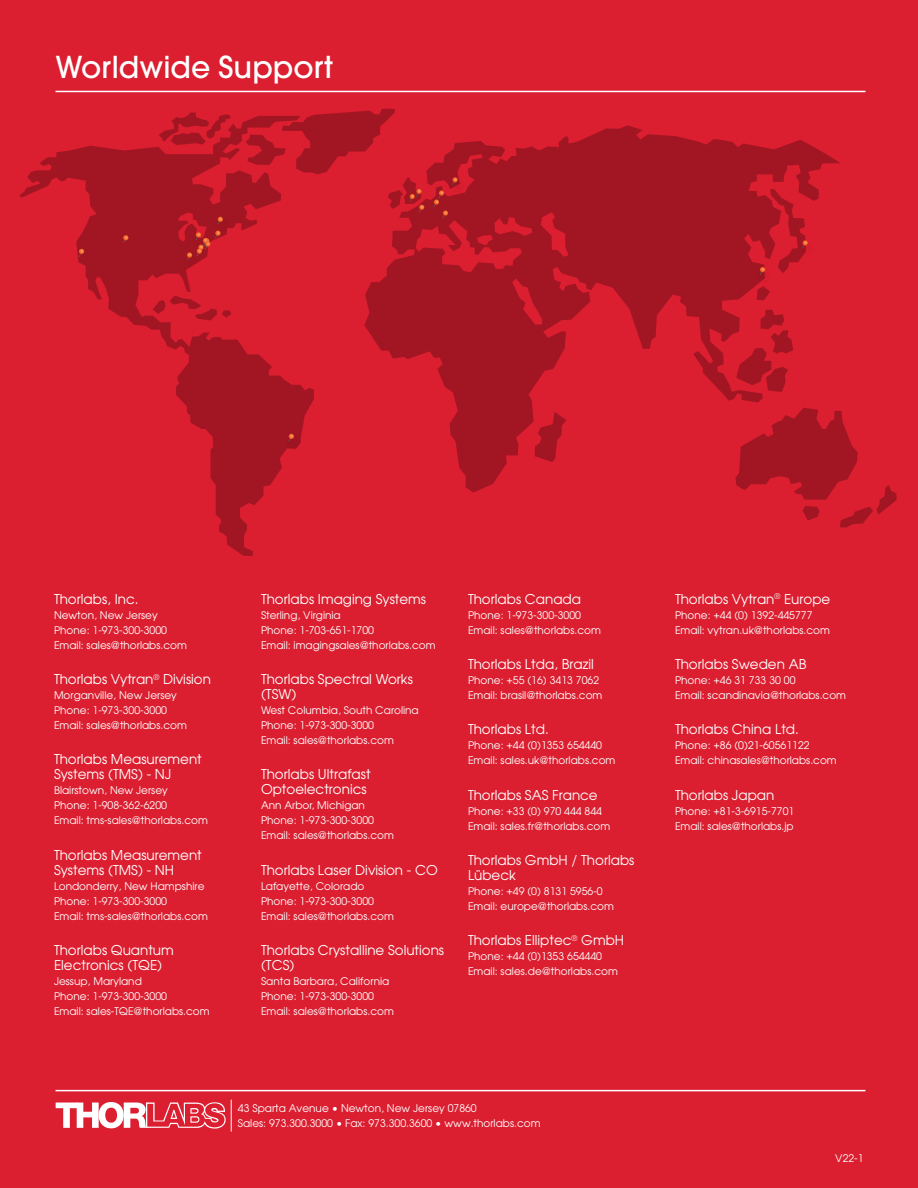
<style>
.page{position:relative;width:918px;height:1188px;background:#db1e30}
.page>*{position:absolute;margin:0;border:0;box-sizing:border-box;transform-origin:0 0}
.t1{font:500 30px "Avant Garde";color:#fff}
.t2{font:13.5px/15px "Avant Garde";color:#fff}
.t3{font:10.5px/15px "Avant Garde";color:#fff}
</style>
<div class="page">
<hr style="left:56px;top:1090px;width:810px;height:1px;background:#fff">
<hr style="left:56px;top:91px;width:810px;height:1px;background:#fff">
<svg style="left:19px;top:116px;width:293px;height:440px"></svg>
<svg style="left:795px;top:411px;width:102px;height:117px"></svg>
<svg style="left:364px;top:125px;width:476px;height:368px;fill:#a51623"></svg>
<svg style="left:159px;top:113px;width:71px;height:32px"></svg>
<svg style="left:123px;top:235px;width:5px;height:8px"></svg>
<svg style="left:78px;top:249px;width:6px;height:8px"></svg>
<img style="left:135px;top:207px;width:112px;height:108px">
<img style="left:750px;top:196px;width:90px;height:107px">
<svg style="left:759px;top:189px;width:49px;height:34px"></svg>
<img style="left:707px;top:223px;width:113px;height:108px">
<img style="left:401px;top:132px;width:112px;height:107px">
<img style="left:143px;top:187px;width:113px;height:108px">
<img style="left:165px;top:171px;width:113px;height:108px">
<img style="left:236px;top:389px;width:78px;height:108px">
<svg style="left:246px;top:109px;width:178px;height:104px"></svg>
<svg style="left:433px;top:177px;width:25px;height:41px"></svg>
<svg style="left:186px;top:231px;width:35px;height:29px"></svg>
<svg style="left:56px;top:1102px;width:170px;height:27px"></svg>
<hr style="left:231px;top:1100px;width:1px;height:32px;background:#fff">
<h1 class="t1" style="left:56px;top:48px;width:279px">Worldwide Support</h1>
<p class="t2" style="left:54px;top:591px;width:86px">Thorlabs, Inc.</p>
<p class="t3" style="left:54px;top:607px;width:134px">Newton, New Jersey<br>Phone: 1-973-300-3000<br>Email: sales@thorlabs.com</p>
<p class="t2" style="left:54px;top:671px;width:159px">Thorlabs Vytran<sup>®</sup> Division</p>
<p class="t3" style="left:54px;top:688px;width:134px">Morganville, New Jersey<br>Phone: 1-973-300-3000<br>Email: sales@thorlabs.com</p>
<p class="t2" style="left:54px;top:752px;width:149px">Thorlabs Measurement<br>Systems (TMS) - NJ</p>
<p class="t3" style="left:54px;top:783px;width:155px">Blairstown, New Jersey<br>Phone: 1-908-362-6200<br>Email: tms-sales@thorlabs.com</p>
<p class="t2" style="left:54px;top:847px;width:149px">Thorlabs Measurement<br>Systems (TMS) - NH</p>
<p class="t3" style="left:54px;top:878px;width:155px">Londonderry, New Hampshire<br>Phone: 1-973-300-3000<br>Email: tms-sales@thorlabs.com</p>
<p class="t2" style="left:54px;top:942px;width:121px">Thorlabs Quantum<br>Electronics (TQE)</p>
<p class="t3" style="left:54px;top:973px;width:157px">Jessup, Maryland<br>Phone: 1-973-300-3000<br>Email: sales-TQE@thorlabs.com</p>
<p class="t2" style="left:261px;top:591px;width:167px">Thorlabs Imaging Systems</p>
<p class="t3" style="left:261px;top:607px;width:176px">Sterling, Virginia<br>Phone: 1-703-651-1700<br>Email: imagingsales@thorlabs.com</p>
<p class="t2" style="left:261px;top:671px;width:153px">Thorlabs Spectral Works (TSW)</p>
<p class="t3" style="left:261px;top:703px;width:159px">West Columbia, South Carolina<br>Phone: 1-973-300-3000<br>Email: sales@thorlabs.com</p>
<p class="t2" style="left:261px;top:767px;width:111px">Thorlabs Ultrafast<br>Optoelectronics</p>
<p class="t3" style="left:261px;top:798px;width:134px">Ann Arbor, Michigan<br>Phone: 1-973-300-3000<br>Email: sales@thorlabs.com</p>
<p class="t2" style="left:261px;top:862px;width:178px">Thorlabs Laser Division - CO</p>
<p class="t3" style="left:261px;top:878px;width:134px">Lafayette, Colorado<br>Phone: 1-973-300-3000<br>Email: sales@thorlabs.com</p>
<p class="t2" style="left:261px;top:942px;width:185px">Thorlabs Crystalline Solutions (TCS)</p>
<p class="t3" style="left:261px;top:973px;width:134px">Santa Barbara, California<br>Phone: 1-973-300-3000<br>Email: sales@thorlabs.com</p>
<p class="t2" style="left:468px;top:591px;width:115px">Thorlabs Canada</p>
<p class="t3" style="left:468px;top:607px;width:134px">Phone: 1-973-300-3000<br>Email: sales@thorlabs.com</p>
<p class="t2" style="left:468px;top:656px;width:127px">Thorlabs Ltda, Brazil</p>
<p class="t3" style="left:468px;top:673px;width:136px">Phone: +55 (16) 3413 7062<br>Email: brasil@thorlabs.com</p>
<p class="t2" style="left:468px;top:722px;width:82px">Thorlabs Ltd.</p>
<p class="t3" style="left:468px;top:738px;width:149px">Phone: +44 (0)1353 654440<br>Email: sales.uk@thorlabs.com</p>
<p class="t2" style="left:468px;top:787px;width:131px">Thorlabs SAS France</p>
<p class="t3" style="left:468px;top:803px;width:144px">Phone: +33 (0) 970 444 844<br>Email: sales.fr@thorlabs.com</p>
<p class="t2" style="left:468px;top:852px;width:168px">Thorlabs GmbH / Thorlabs<br>Lübeck</p>
<p class="t3" style="left:468px;top:883px;width:147px">Phone: +49 (0) 8131 5956-0<br>Email: europe@thorlabs.com</p>
<p class="t2" style="left:468px;top:932px;width:158px">Thorlabs Elliptec<sup>®</sup> GmbH</p>
<p class="t3" style="left:468px;top:949px;width:151px">Phone: +44 (0)1353 654440<br>Email: sales.de@thorlabs.com</p>
<p class="t3" style="left:238px;top:1101px;width:304px">43 Sparta Avenue • Newton, New Jersey 07860<br>Sales: 973.300.3000 • Fax: 973.300.3600 • www.thorlabs.com</p>
<p class="t2" style="left:675px;top:591px;width:157px">Thorlabs Vytran<sup>®</sup> Europe</p>
<p class="t3" style="left:675px;top:607px;width:157px">Phone: +44 (0) 1392-445777<br>Email: vytran.uk@thorlabs.com</p>
<p class="t2" style="left:675px;top:656px;width:133px">Thorlabs Sweden AB</p>
<p class="t3" style="left:675px;top:673px;width:173px">Phone: +46 31 733 30 00<br>Email: scandinavia@thorlabs.com</p>
<p class="t2" style="left:675px;top:722px;width:125px">Thorlabs China Ltd.</p>
<p class="t3" style="left:675px;top:738px;width:163px">Phone: +86 (0)21-60561122<br>Email: chinasales@thorlabs.com</p>
<p class="t2" style="left:675px;top:787px;width:101px">Thorlabs Japan</p>
<p class="t3" style="left:675px;top:803px;width:121px">Phone: +81-3-6915-7701<br>Email: sales@thorlabs.jp</p>
<p class="t3" style="left:835px;top:1150px;width:30px">V22-1</p>
</div>
